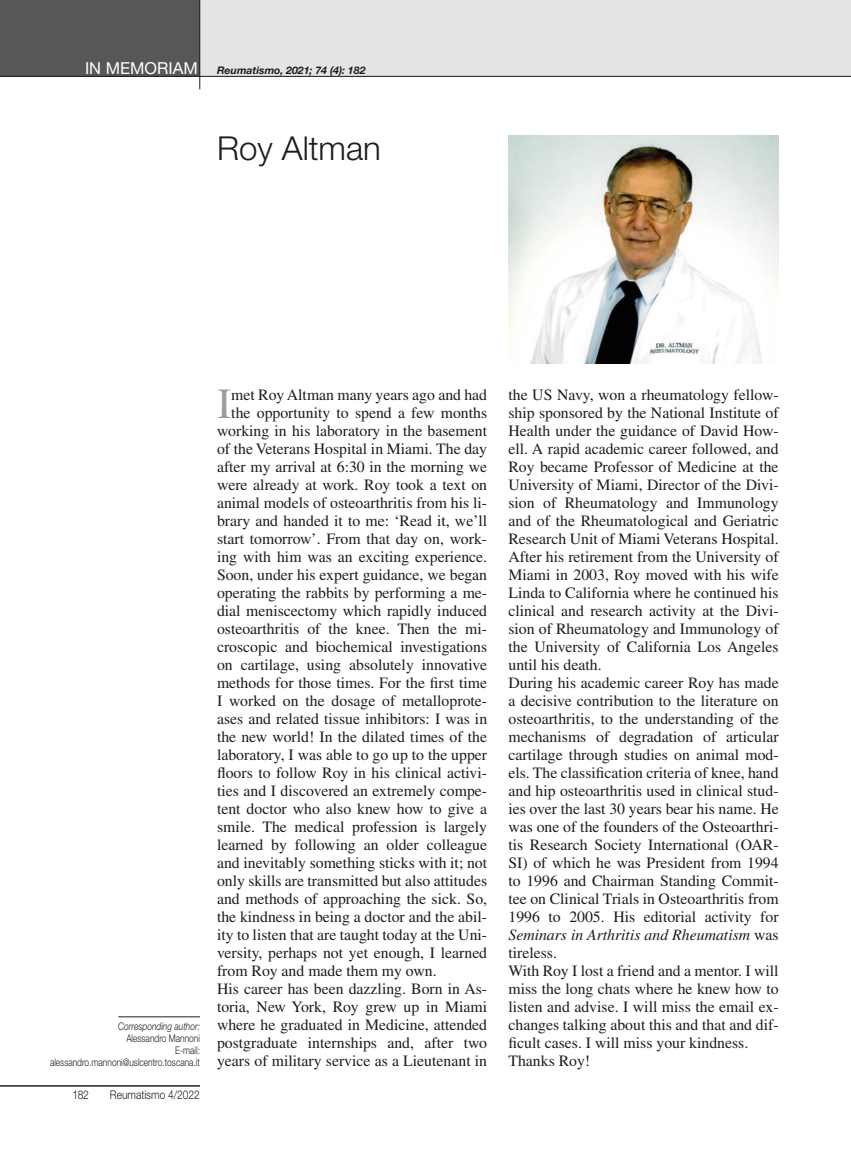
<style>
.page{position:relative;width:851px;height:1149px;background:#fff}
.page>*{position:absolute;margin:0;border:0;box-sizing:border-box;transform-origin:0 0}
.t1{font:42.9px "Times LT Std";color:#9d9d9d}
.t2{font:300 33px "Helvetica Neue LT Std";color:#1d1d1b}
.t3{font:16.5px "Helvetica Neue LT Std";color:#fff}
.t4{font:15.75px/18px "Times LT Std";color:#1d1d1b}
.t5{font:300 12px "Helvetica Neue LT Std";color:#1d1d1b;scale:.85 1}
.t6{font:300 10.5px/12px "Helvetica Neue LT Std";color:#1d1d1b;text-align:right;scale:.8 1}
.t7{font:italic 700 10.5px "Helvetica Neue LT Std";color:#1d1d1b}
.t8{font:italic 300 10.5px "Helvetica Neue LT Std";color:#1d1d1b;scale:.8 1}
.s1{font-style:italic}
</style>
<div class="page">
<div style="left:0;top:0;width:850px;height:77px;background:#e4e4e3"></div>
<div style="left:0;top:0;width:200px;height:77px;background:#575756"></div>
<hr style="left:0;top:76px;width:850px;height:1px;background:#1d1d1b">
<hr style="left:199px;top:0;width:1px;height:89px;background:#1d1d1b">
<hr style="left:0;top:1084px;width:200px;height:2px;background:#1d1d1b">
<img style="left:508px;top:135px;width:270px;height:228px">
<hr style="left:118px;top:1016px;width:82px;height:1px;background:#1d1d1b">
<p class="t3" style="left:85px;top:59px;width:114px">IN MEMORIAM</p>
<p class="t7" style="left:217px;top:64px;width:150px">Reumatismo, 2021; 74 (4): 182</p>
<h2 class="t2" style="left:217px;top:128px;width:165px">Roy Altman</h2>
<p class="t8" style="left:118px;top:1019px;width:104px">Corresponding author:</p>
<p class="t6" style="left:50px;top:1031px;width:189px">Alessandro Mannoni<br>E-mail: alessandro.mannoni@uslcentro.toscana.it</p>
<p class="t5" style="left:72px;top:1086px;width:21px">182</p>
<p class="t5" style="left:110px;top:1086px;width:107px">Reumatismo 4/2022</p>
<h1 class="t1" style="left:217px;top:379px;width:16px">I</h1>
<p class="t4" style="left:231px;top:385px;width:257px">met Roy Altman many years ago and had</p>
<p class="t4" style="left:231px;top:403px;width:257px">the opportunity to spend a few months</p>
<p class="t4" style="left:217px;top:421px;width:271px">working in his laboratory in the basement</p>
<p class="t4" style="left:217px;top:439px;width:272px">of the Veterans Hospital in Miami. The day</p>
<p class="t4" style="left:217px;top:457px;width:271px">after my arrival at 6:30 in the morning we</p>
<p class="t4" style="left:217px;top:475px;width:272px">were already at work. Roy took a text on</p>
<p class="t4" style="left:217px;top:493px;width:271px">animal models of osteoarthritis from his li-</p>
<p class="t4" style="left:217px;top:511px;width:272px">brary and handed it to me: ‘Read it, we’ll</p>
<p class="t4" style="left:217px;top:529px;width:271px">start tomorrow’. From that day on, work-</p>
<p class="t4" style="left:217px;top:547px;width:271px">ing with him was an exciting experience.</p>
<p class="t4" style="left:217px;top:565px;width:272px">Soon, under his expert guidance, we began</p>
<p class="t4" style="left:217px;top:583px;width:272px">operating the rabbits by performing a me-</p>
<p class="t4" style="left:217px;top:601px;width:272px">dial meniscectomy which rapidly induced</p>
<p class="t4" style="left:217px;top:619px;width:271px">osteoarthritis of the knee. Then the mi-</p>
<p class="t4" style="left:217px;top:637px;width:271px">croscopic and biochemical investigations</p>
<p class="t4" style="left:217px;top:655px;width:272px">on cartilage, using absolutely innovative</p>
<p class="t4" style="left:217px;top:673px;width:271px">methods for those times. For the first time</p>
<p class="t4" style="left:217px;top:691px;width:271px">I worked on the dosage of metalloprote-</p>
<p class="t4" style="left:217px;top:709px;width:272px">ases and related tissue inhibitors: I was in</p>
<p class="t4" style="left:217px;top:727px;width:271px">the new world! In the dilated times of the</p>
<p class="t4" style="left:217px;top:745px;width:272px">laboratory, I was able to go up to the upper</p>
<p class="t4" style="left:217px;top:763px;width:271px">floors to follow Roy in his clinical activi-</p>
<p class="t4" style="left:217px;top:781px;width:271px">ties and I discovered an extremely compe-</p>
<p class="t4" style="left:217px;top:799px;width:272px">tent doctor who also knew how to give a</p>
<p class="t4" style="left:217px;top:817px;width:271px">smile. The medical profession is largely</p>
<p class="t4" style="left:217px;top:835px;width:272px">learned by following an older colleague</p>
<p class="t4" style="left:217px;top:853px;width:272px">and inevitably something sticks with it; not</p>
<p class="t4" style="left:217px;top:871px;width:271px">only skills are transmitted but also attitudes</p>
<p class="t4" style="left:217px;top:889px;width:271px">and methods of approaching the sick. So,</p>
<p class="t4" style="left:217px;top:907px;width:271px">the kindness in being a doctor and the abil-</p>
<p class="t4" style="left:217px;top:925px;width:272px">ity to listen that are taught today at the Uni-</p>
<p class="t4" style="left:217px;top:943px;width:272px">versity, perhaps not yet enough, I learned</p>
<p class="t4" style="left:217px;top:961px;width:221px">from Roy and made them my own.</p>
<p class="t4" style="left:217px;top:979px;width:272px">His career has been dazzling. Born in As-</p>
<p class="t4" style="left:217px;top:997px;width:272px">toria, New York, Roy grew up in Miami</p>
<p class="t4" style="left:217px;top:1015px;width:272px">where he graduated in Medicine, attended</p>
<p class="t4" style="left:217px;top:1033px;width:272px">postgraduate internships and, after two</p>
<p class="t4" style="left:217px;top:1051px;width:272px">years of military service as a Lieutenant in</p>
<p class="t4" style="left:508px;top:385px;width:272px">the US Navy, won a rheumatology fellow&shy;ship sponsored by the National Institute of Health under the guidance of David How&shy;ell. A rapid academic career followed, and Roy became Professor of Medicine at the University of Miami, Director of the Divi&shy;sion of Rheumatology and Immunology and of the Rheumatological and Geriatric Research Unit of Miami Veterans Hospital.<br>After his retirement from the University of Miami in 2003, Roy moved with his wife Linda to California where he continued his clinical and research activity at the Divi&shy;sion of Rheumatology and Immunology of the University of California Los Angeles until his death.<br>During his academic career Roy has made a decisive contribution to the literature on osteoarthritis, to the understanding of the mechanisms of degradation of articular cartilage through studies on animal mod&shy;els. The classification criteria of knee, hand and hip osteoarthritis used in clinical stud&shy;ies over the last 30 years bear his name. He was one of the founders of the Osteoarthri&shy;tis Research Society International (OAR-SI) of which he was President from 1994 to 1996 and Chairman Standing Commit&shy;tee on Clinical Trials in Osteoarthritis from 1996 to 2005. His editorial activity for <span class="s1">Seminars in Arthritis and Rheumatism</span> was tireless.<br>With Roy I lost a friend and a mentor. I will miss the long chats where he knew how to listen and advise. I will miss the email ex&shy;changes talking about this and that and dif&shy;ficult cases. I will miss your kindness.<br>Thanks Roy!</p>
</div>
